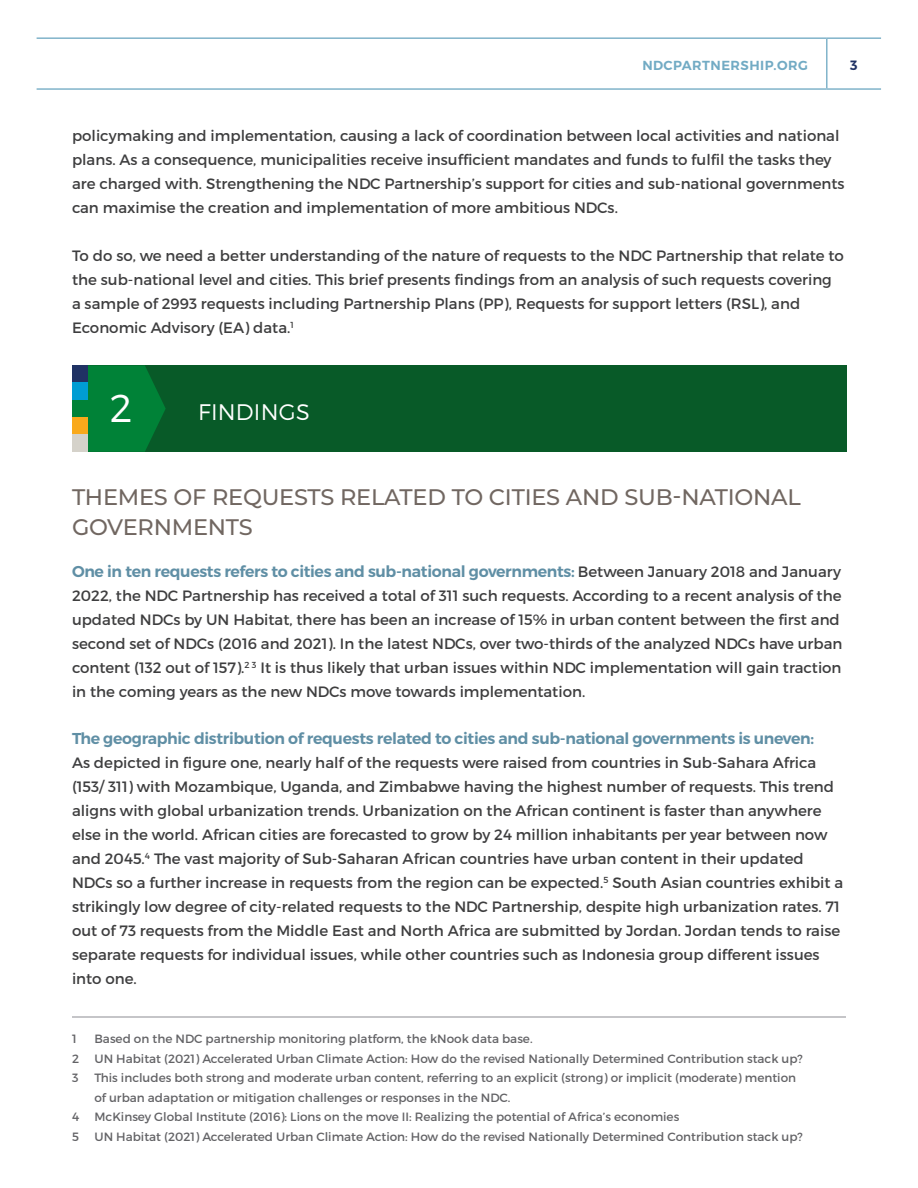
<style>
.page{position:relative;width:918px;height:1188px;background:#fff}
.page>*{position:absolute;margin:0;border:0;box-sizing:border-box;transform-origin:0 0}
.Section_head{font:300 39px "Montserrat";color:#fff}
.paragraph{font:500 22.5px/30px "Montserrat";letter-spacing:-.01em;color:#716761}
.Section_head-2{font:300 22.5px "Montserrat";letter-spacing:.01em;color:#fff}
.t1{font:600 15.75px "Montserrat";letter-spacing:-.02em;color:#608fa5}
.t2{font:15px/24px "Montserrat";color:#3e3e3f}
.t3{font:600 13.5px "Montserrat";color:#203264}
.t4{font:600 13.2px "Montserrat";letter-spacing:.035em;color:#72abc4}
.t5{font:12px "Montserrat";color:#636366}
.s1{font-weight:400;font-size:15px;color:#3e3e3f}
</style>
<div class="page">
<hr style="left:37px;top:38px;width:790px;height:1px;background:#72abc4">
<hr style="left:37px;top:88px;width:790px;height:2px;background:#72abc4">
<hr style="left:826px;top:39px;width:1px;height:49px;background:#72abc4">
<hr style="left:827px;top:38px;width:54px;height:1px;background:#72abc4">
<hr style="left:827px;top:88px;width:54px;height:2px;background:#72abc4">
<div style="left:72px;top:366px;width:774px;height:86px;background:#085a28"></div>
<svg style="left:88px;top:365px;width:78px;height:87px"></svg>
<div style="left:72px;top:365px;width:16px;height:18px;background:#203264"></div>
<div style="left:72px;top:383px;width:16px;height:17px;background:#009dd3"></div>
<div style="left:72px;top:400px;width:16px;height:17px;background:#008237"></div>
<div style="left:72px;top:417px;width:16px;height:18px;background:#f9a91b"></div>
<div style="left:72px;top:435px;width:16px;height:17px;background:#d5d2ca"></div>
<hr style="left:72px;top:1016px;width:774px;height:2px;background:#b2b3b7">
<p class="t4" style="left:642px;top:57px;width:167px">NDCPARTNERSHIP.ORG</p>
<p class="t3" style="left:850px;top:57px;width:9px">3</p>
<p class="t2" style="left:72px;top:124px;width:774px">policymaking and implementation, causing a lack of coordination between local activities and national plans. As a consequence, municipalities receive insufficient mandates and funds to fulfil the tasks they are charged with. Strengthening the NDC Partnership’s support for cities and sub-national governments can maximise the creation and implementation of more ambitious NDCs.</p>
<p class="t2" style="left:72px;top:244px;width:773px">To do so, we need a better understanding of the nature of requests to the NDC Partnership that relate to the sub-national level and cities. This brief presents findings from an analysis of such requests covering a sample of 2993 requests including Partnership Plans (PP), Requests for support letters (RSL), and Economic Advisory (EA) data.<sup>1</sup></p>
<p class="Section_head" style="left:110px;top:384px;width:24px">2</p>
<p class="Section_head-2" style="left:198px;top:398px;width:113px">FINDINGS</p>
<p class="paragraph" style="left:72px;top:481px;width:730px">THEMES OF REQUESTS RELATED TO CITIES AND SUB-NATIONAL<br>GOVERNMENTS</p>
<p class="t1" style="left:72px;top:561px;width:771px">One in ten requests refers to cities and sub-national governments: <span class="s1">Between January 2018 and January</span></p>
<p class="t2" style="left:72px;top:583px;width:772px">2022, the NDC Partnership has received a total of 311 such requests. According to a recent analysis of the updated NDCs by UN Habitat, there has been an increase of 15% in urban content between the first and second set of NDCs (2016 and 2021). In the latest NDCs, over two-thirds of the analyzed NDCs have urban content (132 out of 157).<sup>2</sup> <sup>3</sup> It is thus likely that urban issues within NDC implementation will gain traction in the coming years as the new NDCs move towards implementation.</p>
<p class="t1" style="left:72px;top:729px;width:744px">The geographic distribution of requests related to cities and sub-national governments is uneven:</p>
<p class="t2" style="left:72px;top:751px;width:773px">As depicted in figure one, nearly half of the requests were raised from countries in Sub-Sahara Africa (153/ 311) with Mozambique, Uganda, and Zimbabwe having the highest number of requests. This trend aligns with global urbanization trends. Urbanization on the African continent is faster than anywhere else in the world. African cities are forecasted to grow by 24 million inhabitants per year between now and 2045.<sup>4</sup> The vast majority of Sub-Saharan African countries have urban content in their updated NDCs so a further increase in requests from the region can be expected.<sup>5</sup> South Asian countries exhibit a strikingly low degree of city-related requests to the NDC Partnership, despite high urbanization rates. 71 out of 73 requests from the Middle East and North Africa are submitted by Jordan. Jordan tends to raise separate requests for individual issues, while other countries such as Indonesia group different issues into one.</p>
<p class="t5" style="left:72px;top:1031px;width:6px">1</p>
<p class="t5" style="left:94px;top:1031px;width:440px">Based on the NDC partnership monitoring platform, the kNook data base.</p>
<p class="t5" style="left:72px;top:1051px;width:9px">2</p>
<p class="t5" style="left:94px;top:1051px;width:710px">UN Habitat (2021) Accelerated Urban Climate Action: How do the revised Nationally Determined Contribution stack up?</p>
<p class="t5" style="left:72px;top:1070px;width:8px">3</p>
<p class="t5" style="left:94px;top:1070px;width:703px">This includes both strong and moderate urban content, referring to an explicit (strong) or implicit (moderate) mention</p>
<p class="t5" style="left:94px;top:1090px;width:417px">of urban adaptation or mitigation challenges or responses in the NDC.</p>
<p class="t5" style="left:72px;top:1109px;width:9px">4</p>
<p class="t5" style="left:94px;top:1109px;width:586px">McKinsey Global Institute (2016): Lions on the move II: Realizing the potential of Africa’s economies</p>
<p class="t5" style="left:72px;top:1129px;width:8px">5</p>
<p class="t5" style="left:94px;top:1129px;width:710px">UN Habitat (2021) Accelerated Urban Climate Action: How do the revised Nationally Determined Contribution stack up?</p>
</div>
